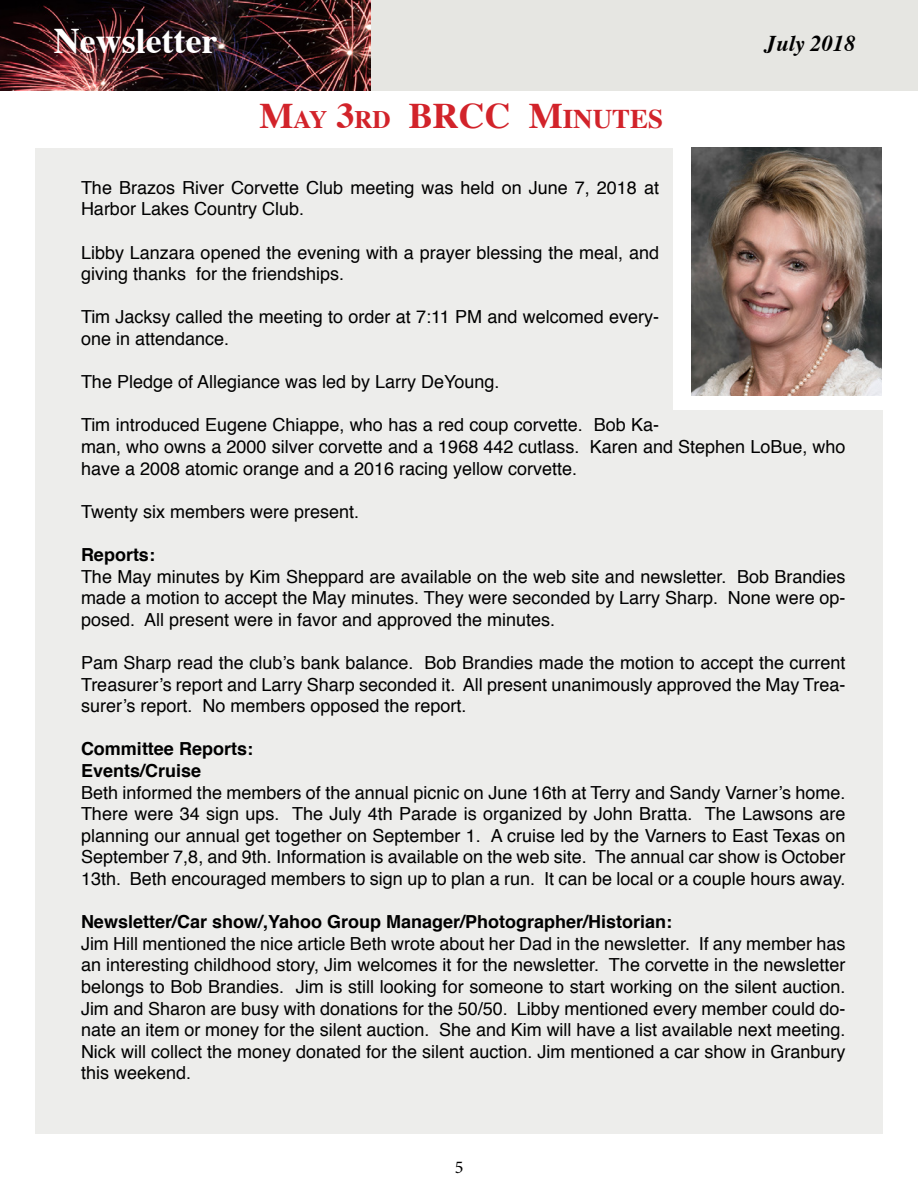
<style>
.page{position:relative;width:918px;height:1188px;background:#fff}
.page>*{position:absolute;margin:0;border:0;box-sizing:border-box;transform-origin:0 0}
.t1{font:700 36px "Times";color:#fff}
.t2{font:700 27px "Times";color:#d2232a}
.t3{font:italic 700 22.5px "Times";color:#000}
.t4{font:18px/21.6px "Helvetica";color:#000}
.t5{font:700 18px/21.6px "Helvetica";color:#000}
.t6{font:18px "Minion Pro";color:#000}
.s1{font-size:36px}
.s2{font-size:25.2px}
</style>
<div class="page">
<div style="left:36px;top:148px;width:847px;height:986px;background:#ededeb"></div>
<div style="left:674px;top:147px;width:218px;height:263px;background:#fff"></div>
<img style="left:692px;top:147px;width:189px;height:248px">
<div style="left:0;top:0;width:916px;height:91px;background:#e6e6e2"></div>
<img style="left:0;top:0;width:370px;height:90px">
<h1 class="t1" style="left:54px;top:6px;width:165px">Newsletter</h1>
<p class="t3" style="left:765px;top:22px;width:92px">July 2018</p>
<h2 class="t2" style="left:259px;top:93px;width:405px"><span class="s1">M</span><span class="s2">ay</span> <span class="s1">3</span><span class="s2">rd</span> <span class="s1">BRCC M</span>INUTES</h2>
<p class="t4" style="left:81px;top:177px;width:580px">The Brazos River Corvette Club meeting was held on June 7, 2018 at<br>Harbor Lakes Country Club.</p>
<p class="t4" style="left:81px;top:242px;width:580px">Libby Lanzara opened the evening with a prayer blessing the meal, and giving thanks for the friendships.</p>
<p class="t4" style="left:81px;top:307px;width:580px">Tim Jacksy called the meeting to order at 7:11 PM and welcomed every&shy;one in attendance.</p>
<p class="t4" style="left:81px;top:372px;width:420px">The Pledge of Allegiance was led by Larry DeYoung.</p>
<p class="t4" style="left:81px;top:415px;width:766px">Tim introduced Eugene Chiappe, who has a red coup corvette. Bob Ka-<br>man, who owns a 2000 silver corvette and a 1968 442 cutlass. Karen and Stephen LoBue, who have a 2008 atomic orange and a 2016 racing yellow corvette.</p>
<p class="t4" style="left:81px;top:501px;width:280px">Twenty six members were present.</p>
<p class="t5" style="left:81px;top:544px;width:75px">Reports:</p>
<p class="t4" style="left:81px;top:566px;width:766px;text-align:justify">The May minutes by Kim Sheppard are available on the web site and newsletter. Bob Brandies made a motion to accept the May minutes. They were seconded by Larry Sharp. None were op&shy;posed. All present were in favor and approved the minutes.</p>
<p class="t4" style="left:81px;top:652px;width:766px;text-align:justify">Pam Sharp read the club’s bank balance. Bob Brandies made the motion to accept the current Treasurer’s report and Larry Sharp seconded it. All present unanimously approved the May Trea&shy;surer’s report. No members opposed the report.</p>
<p class="t5" style="left:81px;top:738px;width:174px">Committee Reports:<br>Events/Cruise</p>
<p class="t4" style="left:81px;top:782px;width:766px;text-align:justify">Beth informed the members of the annual picnic on June 16th at Terry and Sandy Varner’s home.<br>There were 34 sign ups. The July 4th Parade is organized by John Bratta. The Lawsons are planning our annual get together on September 1. A cruise led by the Varners to East Texas on September 7,8, and 9th. Information is available on the web site. The annual car show is October 13th. Beth encouraged members to sign up to plan a run. It can be local or a couple hours away.</p>
<p class="t5" style="left:81px;top:911px;width:593px">Newsletter/Car show/,Yahoo Group Manager/Photographer/Historian:</p>
<p class="t4" style="left:81px;top:933px;width:766px;text-align:justify">Jim Hill mentioned the nice article Beth wrote about her Dad in the newsletter. If any member has an interesting childhood story, Jim welcomes it for the newsletter. The corvette in the newsletter belongs to Bob Brandies. Jim is still looking for someone to start working on the silent auction.<br>Jim and Sharon are busy with donations for the 50/50. Libby mentioned every member could do&shy;nate an item or money for the silent auction. She and Kim will have a list available next meeting.<br>Nick will collect the money donated for the silent auction. Jim mentioned a car show in Granbury this weekend.</p>
<p class="t6" style="left:455px;top:1155px;width:10px">5</p>
</div>
